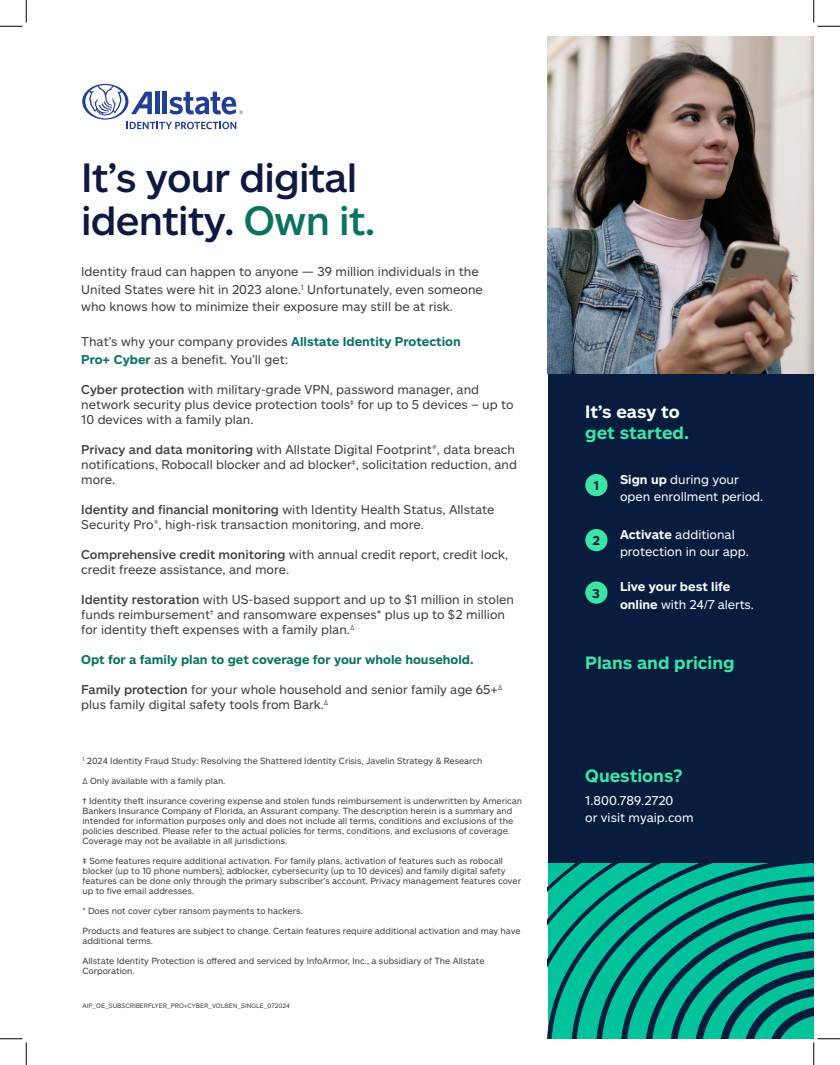
<style>
.page{position:relative;width:840px;height:1065px;background:#fff}
.page>*{position:absolute;margin:0;border:0;box-sizing:border-box;transform-origin:0 0}
.t1{font:500 40px "Allstate Sans";letter-spacing:-.02em;color:#0e1941}
.Body_copy_reverse{font:700 17.5px "Allstate Sans";color:#3ce4a5}
.Body_copy_reverse-2{font:700 17.5px "Allstate Sans";color:#f9fcfe}
.t2{font:12.5px/15px "Allstate Sans";color:#3e3e3f}
.Body_copy_reverse-3{font:12.5px/17.5px "Allstate Sans";color:#f9fcfe}
.t3{font:700 12.5px "Allstate Sans";color:#09735e}
.Body_copy_reverse-4{font:700 12.5px/17.5px "Allstate Sans";color:#f9fcfe}
.Body_copy_reverse-5{font:700 12.5px "Allstate Sans";color:#081d3e}
.Body_copy_reverse-6{font:8.75px/10px "Allstate Sans";color:#3e3e3f}
.Body_copy_reverse-7{font:6.25px "Allstate Sans";color:#3e3e3f}
.s1{color:#09735e}
.s2{font-weight:700;color:#0c735f}
.s3{font-weight:500}
.s4{font-weight:700}
.s5{font-weight:400}
</style>
<div class="page">
<div style="left:548px;top:372px;width:266px;height:667px;background:#081d3e"></div>
<svg style="left:548px;top:863px;width:23px;height:176px;background:#01a58b"></svg>
<svg style="left:571px;top:863px;width:243px;height:176px"></svg>
<div style="left:585px;top:474px;width:23px;height:22px;background:#3ce4a5;border-radius:50%"></div>
<div style="left:585px;top:529px;width:23px;height:22px;background:#3ce4a5;border-radius:50%"></div>
<div style="left:585px;top:581px;width:23px;height:23px;background:#3ce4a5;border-radius:50%"></div>
<img style="left:548px;top:37px;width:266px;height:337px">
<svg style="left:82px;top:84px;width:161px;height:45px"></svg>
<svg style="left:0;top:0;width:27px;height:27px"></svg>
<svg style="left:0;top:1039px;width:27px;height:26px"></svg>
<svg style="left:814px;top:0;width:26px;height:27px"></svg>
<svg style="left:596px;top:876px;width:244px;height:189px"></svg>
<p class="t1" style="left:81px;top:152px;width:277px">It’s your digital</p>
<p class="t1" style="left:81px;top:195px;width:296px">identity. <span class="s1">Own it.</span></p>
<p class="t2" style="left:81px;top:263px;width:403px;line-height:17.5px">Identity fraud can happen to anyone — 39 million individuals in the<br>United States were hit in 2023 alone.<sup>1</sup> Unfortunately, even someone who knows how to minimize their exposure may still be at risk.</p>
<p class="t2" style="left:81px;top:334px;width:381px">That’s why your company provides <span class="s2">Allstate Identity Protection</span></p>
<p class="t2" style="left:81px;top:351px;width:209px"><span class="s2">Pro+ Cyber</span> as a benefit. You’ll get:</p>
<p class="t2" style="left:81px;top:382px;width:434px"><span class="s3">Cyber protection</span> with military-grade VPN, password manager, and network security plus device protection tools<sup>‡</sup> for up to 5 devices – up to<br>10 devices with a family plan.</p>
<p class="t2" style="left:81px;top:442px;width:437px"><span class="s3">Privacy and data monitoring</span> with Allstate Digital Footprint®, data breach notifications, Robocall blocker and ad blocker<sup>‡</sup>, solicitation reduction, and more.</p>
<p class="t2" style="left:81px;top:502px;width:415px"><span class="s3">Identity and financial monitoring</span> with Identity Health Status, Allstate<br>Security Pro®, high-risk transaction monitoring, and more.</p>
<p class="t2" style="left:81px;top:547px;width:429px"><span class="s3">Comprehensive credit monitoring</span> with annual credit report, credit lock, credit freeze assistance, and more.</p>
<p class="t2" style="left:81px;top:592px;width:434px"><span class="s3">Identity restoration</span> with US-based support and up to $1 million in stolen funds reimbursement<sup>†</sup> and ransomware expenses* plus up to $2 million for identity theft expenses with a family plan.<sup>Δ</sup></p>
<p class="t3" style="left:81px;top:652px;width:394px">Opt for a family plan to get coverage for your whole household.</p>
<p class="t2" style="left:81px;top:682px;width:423px"><span class="s3">Family protection</span> for your whole household and senior family age 65+<sup>∆ </sup>plus family digital safety tools from Bark.<sup>∆</sup></p>
<p class="Body_copy_reverse-6" style="left:82px;top:756px;width:401px"><sup>1</sup> 2024 Identity Fraud Study: Resolving the Shattered Identity Crisis, Javelin Strategy &amp; Research</p>
<p class="Body_copy_reverse-6" style="left:83px;top:776px;width:145px">∆ Only available with a family plan.</p>
<p class="Body_copy_reverse-6" style="left:83px;top:796px;width:441px">† Identity theft insurance covering expense and stolen funds reimbursement is underwritten by American Bankers Insurance Company of Florida, an Assurant company. The description herein is a summary and intended for information purposes only and does not include all terms, conditions and exclusions of the policies described. Please refer to the actual policies for terms, conditions, and exclusions of coverage.<br>Coverage may not be available in all jurisdictions.</p>
<p class="Body_copy_reverse-6" style="left:83px;top:856px;width:440px">‡ Some features require additional activation. For family plans, activation of features such as robocall blocker (up to 10 phone numbers), adblocker, cybersecurity (up to 10 devices) and family digital safety features can be done only through the primary subscriber’s account. Privacy management features cover up to five email addresses.</p>
<p class="Body_copy_reverse-6" style="left:83px;top:906px;width:222px">* Does not cover cyber ransom payments to hackers.</p>
<p class="Body_copy_reverse-6" style="left:83px;top:926px;width:440px">Products and features are subject to change. Certain features require additional activation and may have additional terms.</p>
<p class="Body_copy_reverse-6" style="left:83px;top:956px;width:404px">Allstate Identity Protection is offered and serviced by InfoArmor, Inc., a subsidiary of The Allstate<br>Corporation.</p>
<p class="Body_copy_reverse-7" style="left:82px;top:1001px;width:209px">AIP_OE_SUBSCRIBERFLYER_PRO+CYBER_VOLBEN_SINGLE_072024</p>
<p class="Body_copy_reverse-2" style="left:585px;top:400px;width:96px">It’s easy to</p>
<p class="Body_copy_reverse" style="left:585px;top:421px;width:105px">get started.</p>
<p class="Body_copy_reverse-3" style="left:620px;top:470px;width:145px"><span class="s4">Sign up</span> during your open enrollment period.</p>
<p class="Body_copy_reverse-3" style="left:620px;top:525px;width:131px"><span class="s4">Activate</span> additional protection in our app.</p>
<p class="Body_copy_reverse-4" style="left:620px;top:578px;width:135px">Live your best life online <span class="s5">with 24/7 alerts.</span></p>
<p class="Body_copy_reverse-5" style="left:594px;top:478px;width:7px">1</p>
<p class="Body_copy_reverse-5" style="left:593px;top:533px;width:9px">2</p>
<p class="Body_copy_reverse-5" style="left:592px;top:585px;width:9px">3</p>
<p class="Body_copy_reverse" style="left:585px;top:652px;width:151px">Plans and pricing</p>
<p class="Body_copy_reverse" style="left:585px;top:764px;width:99px">Questions?</p>
<p class="Body_copy_reverse-3" style="left:585px;top:791px;width:90px">1.800.789.2720</p>
<p class="Body_copy_reverse-3" style="left:585px;top:808px;width:110px">or visit myaip.com</p>
</div>
